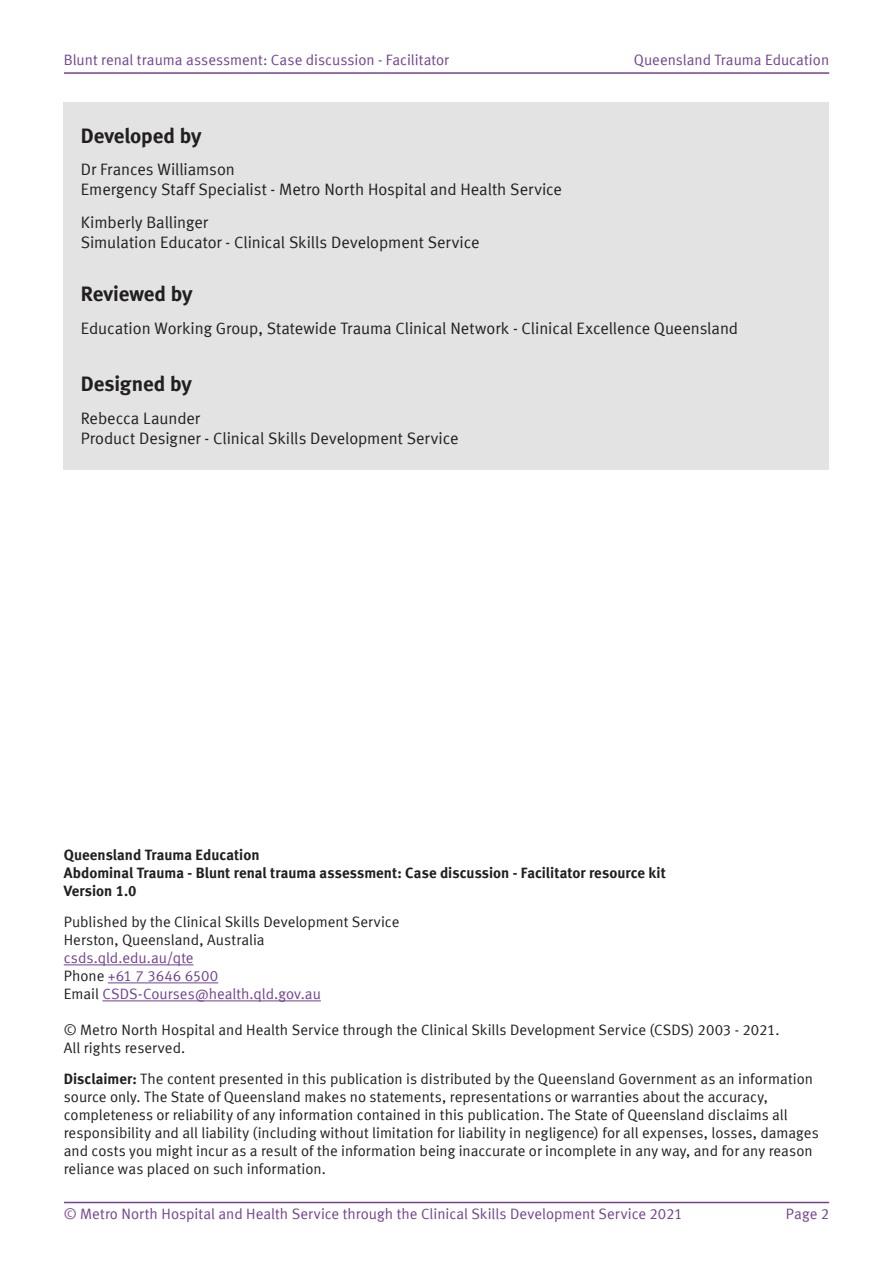
<style>
.page{position:relative;width:893px;height:1263px;background:#fff}
.page>*{position:absolute;margin:0;border:0;box-sizing:border-box;transform-origin:0 0}
.Body_H2{font:21px "Meta Bold LF";letter-spacing:-.005em;color:#231f20}
.Body_H1___H2{font:21px "Meta Bold LF";letter-spacing:-.005em;color:#231f20}
.t1{font:16.5px/19.8px "Meta Normal LF";letter-spacing:-.005em;color:#231f20}
.t2{font:15px/18px "Meta Normal LF";color:#231f20}
.t3{font:15px/18px "Meta Normal LF";color:#734390}
.t4{font:15px/18px "Meta Bold LF";color:#231f20}
.s1{color:#231f20}
.s2{font-family:"Meta Bold LF"}
</style>
<div class="page">
<hr style="left:64px;top:72px;width:765px;height:2px;background:#734390">
<hr style="left:64px;top:1202px;width:765px;height:1px;background:#734390">
<div style="left:64px;top:102px;width:765px;height:367px;background:#e2e3e2"></div>
<hr style="left:64px;top:965px;width:130px;height:1px;background:#734390">
<hr style="left:108px;top:983px;width:110px;height:1px;background:#734390">
<hr style="left:102px;top:1001px;width:219px;height:1px;background:#734390">
<p class="t3" style="left:64px;top:50px;width:387px">Blunt renal trauma assessment: Case discussion - Facilitator</p>
<p class="t3" style="left:634px;top:50px;width:197px">Queensland Trauma Education</p>
<p class="Body_H1___H2" style="left:81px;top:123px;width:122px">Developed by</p>
<p class="t1" style="left:81px;top:160px;width:483px">Dr Frances Williamson<br>Emergency Staff Specialist - Metro North Hospital and Health Service</p>
<p class="t1" style="left:81px;top:212px;width:400px">Kimberly Ballinger<br>Simulation Educator - Clinical Skills Development Service</p>
<p class="Body_H2" style="left:81px;top:281px;width:113px">Reviewed by</p>
<p class="t1" style="left:81px;top:318px;width:659px">Education Working Group, Statewide Trauma Clinical Network - Clinical Excellence Queensland</p>
<p class="Body_H2" style="left:81px;top:372px;width:113px">Designed by</p>
<p class="t1" style="left:81px;top:408px;width:379px">Rebecca Launder<br>Product Designer - Clinical Skills Development Service</p>
<p class="t4" style="left:64px;top:846px;width:603px">Queensland Trauma Education<br>Abdominal Trauma - Blunt renal trauma assessment: Case discussion - Facilitator resource kit<br>Version 1.0</p>
<p class="t2" style="left:64px;top:912px;width:337px">Published by the Clinical Skills Development Service<br>Herston, Queensland, Australia</p>
<p class="t3" style="left:64px;top:948px;width:259px">csds.qld.edu.au/qte<br><span class="s1">Phone</span> +61 7 3646 6500<br><span class="s1">Email</span> CSDS-Courses@health.qld.gov.au</p>
<p class="t2" style="left:64px;top:1020px;width:717px">© Metro North Hospital and Health Service through the Clinical Skills Development Service (CSDS) 2003 - 2021.<br>All rights reserved.</p>
<p class="t2" style="left:64px;top:1069px;width:756px"><span class="s2">Disclaimer:</span> The content presented in this publication is distributed by the Queensland Government as an information source only. The State of Queensland makes no statements, representations or warranties about the accuracy, completeness or reliability of any information contained in this publication. The State of Queensland disclaims all responsibility and all liability (including without limitation for liability in negligence) for all expenses, losses, damages and costs you might incur as a result of the information being inaccurate or incomplete in any way, and for any reason reliance was placed on such information.</p>
<p class="t3" style="left:64px;top:1205px;width:620px">© Metro North Hospital and Health Service through the Clinical Skills Development Service 2021</p>
<p class="t3" style="left:786px;top:1205px;width:45px">Page 2</p>
</div>
